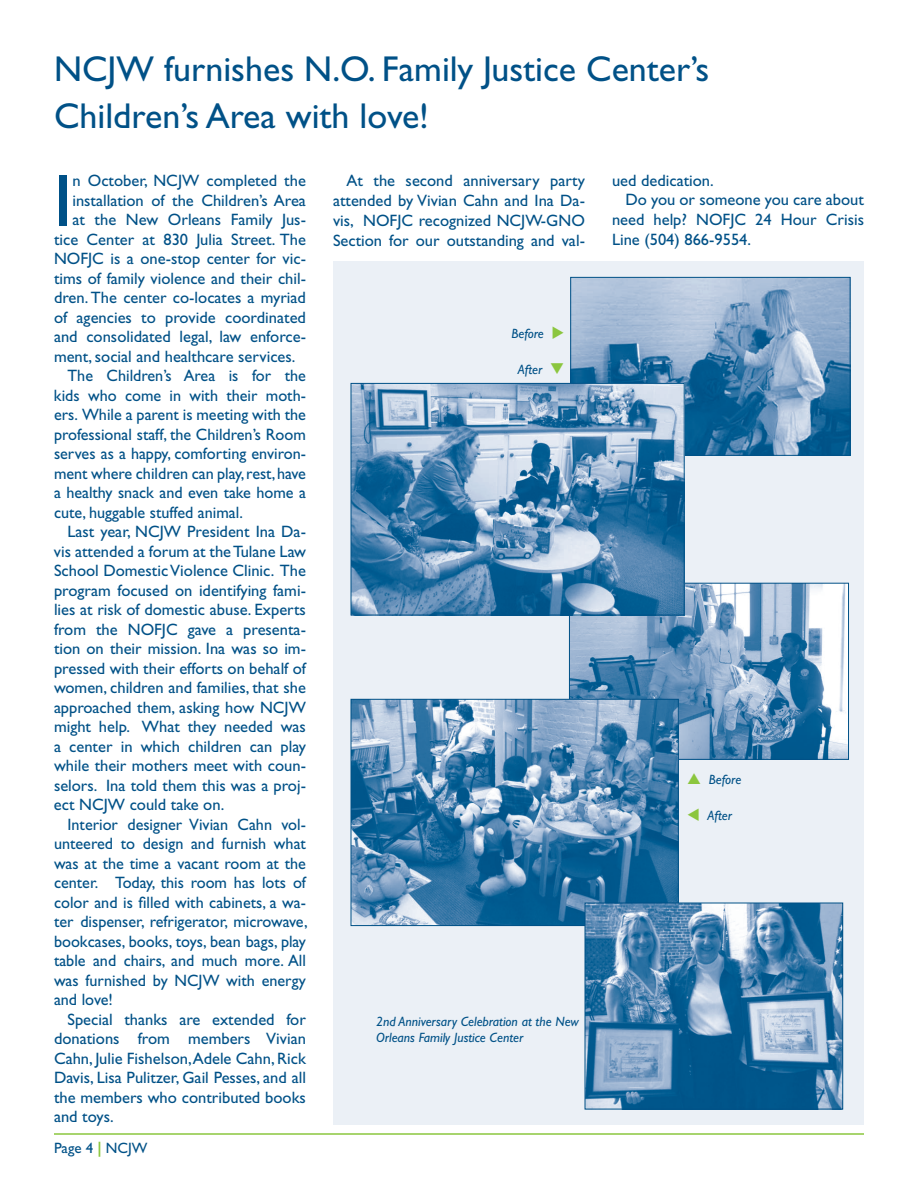
<style>
.page{position:relative;width:918px;height:1188px;background:#fff}
.page>*{position:absolute;margin:0;border:0;box-sizing:border-box;transform-origin:0 0}
.t1{font:73.65px "Gill Sans";color:#005187}
.t2{font:36px/46.5px "Gill Sans";color:#005187}
.t3{font:16.5px/19.8px "Gill Sans";color:#005187;text-align:justify}
.t4{font:15px "Gill Sans";color:#005187}
.t5{font:italic 13.5px/16.2px "Gill Sans";color:#005187}
.s1{font-weight:700;color:#8bc63e}
</style>
<div class="page">
<div style="left:333px;top:261px;width:531px;height:864px;background:#ebf0f6"></div>
<img style="left:571px;top:585px;width:276px;height:173px">
<div style="left:569px;top:583px;width:280px;height:177px;border:1px solid #005187"></div>
<hr style="left:54px;top:1133px;width:810px;height:2px;background:#8bc63e">
<img style="left:572px;top:279px;width:276px;height:175px">
<div style="left:570px;top:277px;width:280px;height:179px;border:1px solid #005187"></div>
<img style="left:353px;top:385px;width:330px;height:228px">
<div style="left:351px;top:383px;width:334px;height:232px;border:1px solid #005187"></div>
<img style="left:353px;top:701px;width:324px;height:223px">
<div style="left:351px;top:699px;width:328px;height:227px;border:1px solid #005187"></div>
<img style="left:587px;top:905px;width:254px;height:202px">
<div style="left:585px;top:903px;width:258px;height:206px;border:1px solid #005187"></div>
<h2 class="t2" style="left:54px;top:46px;width:657px">NCJW furnishes N.O. Family Justice Center’s<br>Children’s Area with love!</h2>
<h1 class="t1" style="left:54px;top:158px;width:20px">I</h1>
<p class="t3" style="left:72px;top:171px;width:235px">n October, NCJW completed the</p>
<p class="t3" style="left:72px;top:191px;width:235px">installation of the Children’s Area</p>
<p class="t3" style="left:72px;top:210px;width:235px">at the New Orleans Family Jus-</p>
<p class="t3" style="left:54px;top:230px;width:254px">tice Center at 830 Julia Street. The</p>
<p class="t3" style="left:54px;top:249px;width:254px">NOFJC is a one-stop center for vic-</p>
<p class="t3" style="left:54px;top:269px;width:254px">tims of family violence and their chil-</p>
<p class="t3" style="left:54px;top:288px;width:253px">dren. The center co-locates a myriad</p>
<p class="t3" style="left:54px;top:308px;width:254px">of agencies to provide coordinated</p>
<p class="t3" style="left:54px;top:327px;width:254px">and consolidated legal, law enforce-</p>
<p class="t3" style="left:54px;top:347px;width:243px">ment, social and healthcare services.</p>
<p class="t3" style="left:68px;top:366px;width:240px">The Children’s Area is for the</p>
<p class="t3" style="left:54px;top:386px;width:253px">kids who come in with their moth-</p>
<p class="t3" style="left:54px;top:405px;width:254px">ers. While a parent is meeting with the</p>
<p class="t3" style="left:54px;top:425px;width:253px">professional staff, the Children’s Room</p>
<p class="t3" style="left:54px;top:444px;width:253px">serves as a happy, comforting environ-</p>
<p class="t3" style="left:54px;top:464px;width:253px">ment where children can play, rest, have</p>
<p class="t3" style="left:54px;top:483px;width:253px">a healthy snack and even take home a</p>
<p class="t3" style="left:54px;top:503px;width:190px">cute, huggable stuffed animal.</p>
<p class="t3" style="left:67px;top:522px;width:240px">Last year, NCJW President Ina Da-</p>
<p class="t3" style="left:54px;top:542px;width:254px">vis attended a forum at the Tulane Law</p>
<p class="t3" style="left:54px;top:561px;width:254px">School Domestic Violence Clinic. The</p>
<p class="t3" style="left:54px;top:581px;width:254px">program focused on identifying fami-</p>
<p class="t3" style="left:54px;top:600px;width:253px">lies at risk of domestic abuse. Experts</p>
<p class="t3" style="left:54px;top:620px;width:254px">from the NOFJC gave a presenta-</p>
<p class="t3" style="left:54px;top:639px;width:254px">tion on their mission. Ina was so im-</p>
<p class="t3" style="left:54px;top:659px;width:254px">pressed with their efforts on behalf of</p>
<p class="t3" style="left:54px;top:678px;width:254px">women, children and families, that she</p>
<p class="t3" style="left:54px;top:698px;width:253px">approached them, asking how NCJW</p>
<p class="t3" style="left:54px;top:717px;width:253px">might help. What they needed was</p>
<p class="t3" style="left:54px;top:737px;width:254px">a center in which children can play</p>
<p class="t3" style="left:54px;top:756px;width:254px">while their mothers meet with coun-</p>
<p class="t3" style="left:54px;top:776px;width:254px">selors. Ina told them this was a proj-</p>
<p class="t3" style="left:54px;top:795px;width:172px">ect NCJW could take on.</p>
<p class="t3" style="left:68px;top:815px;width:240px">Interior designer Vivian Cahn vol-</p>
<p class="t3" style="left:54px;top:834px;width:253px">unteered to design and furnish what</p>
<p class="t3" style="left:54px;top:854px;width:254px">was at the time a vacant room at the</p>
<p class="t3" style="left:54px;top:873px;width:253px">center. Today, this room has lots of</p>
<p class="t3" style="left:54px;top:893px;width:254px">color and is filled with cabinets, a wa-</p>
<p class="t3" style="left:54px;top:912px;width:255px">ter dispenser, refrigerator, microwave,</p>
<p class="t3" style="left:54px;top:932px;width:253px">bookcases, books, toys, bean bags, play</p>
<p class="t3" style="left:54px;top:951px;width:254px">table and chairs, and much more. All</p>
<p class="t3" style="left:54px;top:971px;width:253px">was furnished by NCJW with energy</p>
<p class="t3" style="left:54px;top:990px;width:60px">and love!</p>
<p class="t3" style="left:67px;top:1010px;width:240px">Special thanks are extended for</p>
<p class="t3" style="left:54px;top:1029px;width:253px">donations from members Vivian</p>
<p class="t3" style="left:54px;top:1049px;width:253px">Cahn, Julie Fishelson,Adele Cahn, Rick</p>
<p class="t3" style="left:54px;top:1068px;width:254px">Davis, Lisa Pulitzer, Gail Pesses, and all</p>
<p class="t3" style="left:54px;top:1088px;width:253px">the members who contributed books</p>
<p class="t3" style="left:54px;top:1107px;width:61px">and toys.</p>
<p class="t4" style="left:54px;top:1139px;width:95px">Page 4 <span class="s1">|</span> NCJW</p>
<p class="t3" style="left:333px;top:171px;width:254px;text-indent:13px">At the second anniversary party attended by Vivian Cahn and Ina Da&shy;vis, NOFJC recognized NCJW-GNO Section for our outstanding and val-</p>
<p class="t5" style="left:512px;top:325px;width:34px">Before</p>
<p class="t5" style="left:518px;top:361px;width:26px">After</p>
<p class="t5" style="left:376px;top:1013px;width:204px">2nd Anniversary Celebration at the New<br>Orleans Family Justice Center</p>
<p class="t3" style="left:612px;top:170px;width:103px">ued dedication.</p>
<p class="t3" style="left:625px;top:190px;width:240px">Do you or someone you care about</p>
<p class="t3" style="left:612px;top:210px;width:254px">need help? NOFJC 24 Hour Crisis</p>
<p class="t3" style="left:612px;top:230px;width:141px">Line (504) 866-9554.</p>
<p class="t5" style="left:709px;top:771px;width:34px">Before</p>
<p class="t5" style="left:707px;top:807px;width:26px">After</p>
</div>
